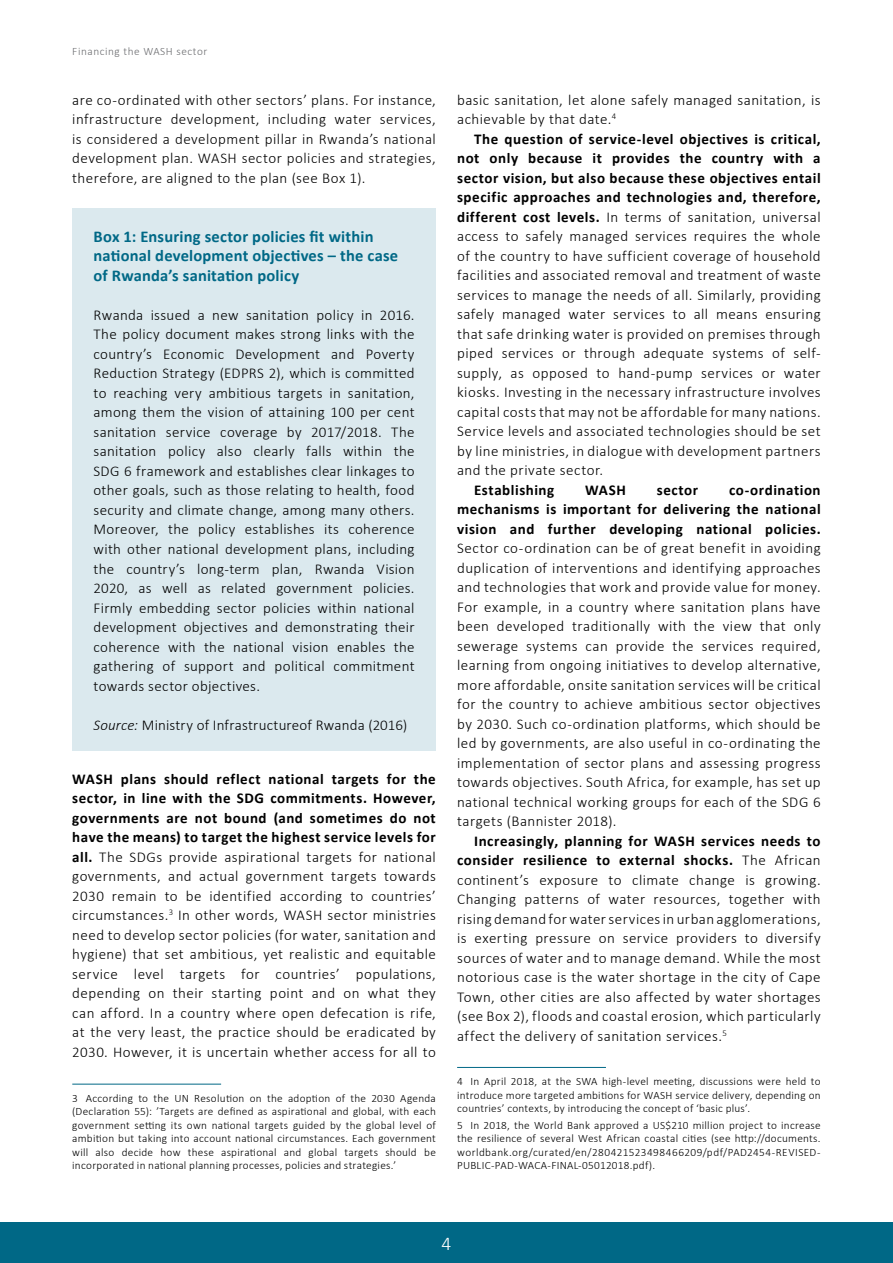
<style>
.page{position:relative;width:893px;height:1263px;background:#fff}
.page>*{position:absolute;margin:0;border:0;box-sizing:border-box;transform-origin:0 0}
.t1{font:300 19.5px "Calibri";color:#fff}
.t2{font:700 16.5px/19.5px "Calibri";letter-spacing:.01em;color:#006886}
.t3{font:300 15px/19.5px "Calibri";letter-spacing:.03em;color:#000;text-align:justify}
.t4{font:700 15px/19.5px "Calibri";letter-spacing:.035em;color:#000;text-align:justify}
.t5{font:300 15px "Calibri";letter-spacing:.01em;color:#000}
.t6{font:300 11.25px/13.5px "Calibri";letter-spacing:.025em;color:#000;text-align:justify}
.t7{font:300 11.25px "Calibri";letter-spacing:.05em;color:#6d6e71}
.s1{font-style:italic}
.s2{font-weight:700}
</style>
<div class="page">
<div style="left:0;top:1222px;width:893px;height:41px;background:#006886"></div>
<div style="left:72px;top:208px;width:364px;height:543px;background:#dbe9ee"></div>
<hr style="left:72px;top:1084px;width:149px;height:1px;background:#006886">
<hr style="left:457px;top:1067px;width:149px;height:1px;background:#006886">
<p class="t7" style="left:72px;top:44px;width:137px">Financing the WASH sector</p>
<p class="t3" style="left:72px;top:89px;width:365px">are co-ordinated with other sectors’ plans. For instance, infrastructure development, including water services, is considered a development pillar in Rwanda’s national development plan. WASH sector policies and strategies, therefore, are aligned to the plan (see Box 1).</p>
<p class="t2" style="left:94px;top:227px;width:306px">Box 1: Ensuring sector policies fit within national development objectives – the case of Rwanda’s sanitation policy</p>
<p class="t3" style="left:94px;top:304px;width:323px">Rwanda issued a new sanitation policy in 2016.<br>The policy document makes strong links with the country’s Economic Development and Poverty Reduction Strategy (EDPRS 2), which is committed to reaching very ambitious targets in sanitation, among them the vision of attaining 100 per cent sanitation service coverage by 2017/2018. The sanitation policy also clearly falls within the SDG 6 framework and establishes clear linkages to other goals, such as those relating to health, food security and climate change, among many others.<br>Moreover, the policy establishes its coherence with other national development plans, including the country’s long-term plan, Rwanda Vision 2020, as well as related government policies.<br>Firmly embedding sector policies within national development objectives and demonstrating their coherence with the national vision enables the gathering of support and political commitment towards sector objectives.</p>
<p class="t5" style="left:94px;top:715px;width:315px"><span class="s1">Source:</span> Ministry of Infrastructureof Rwanda (2016)</p>
<p class="t3" style="left:72px;top:768px;width:365px"><span class="s2">WASH plans should reflect national targets for the sector, in line with the SDG commitments. However, governments are not bound (and sometimes do not have the means) to target the highest service levels for all.</span> The SDGs provide aspirational targets for national governments, and actual government targets towards 2030 remain to be identified according to countries’ circumstances.<sup>3</sup> In other words, WASH sector ministries need to develop sector policies (for water, sanitation and hygiene) that set ambitious, yet realistic and equitable service level targets for countries’ populations, depending on their starting point and on what they can afford. In a country where open defecation is rife, at the very least, the practice should be eradicated by 2030. However, it is uncertain whether access for all to</p>
<p class="t6" style="left:72px;top:1091px;width:365px">3 According to the UN Resolution on the adoption of the 2030 Agenda (Declaration 55): ’Targets are defined as aspirational and global, with each government setting its own national targets guided by the global level of ambition but taking into account national circumstances. Each government will also decide how these aspirational and global targets should be incorporated in national planning processes, policies and strategies.’</p>
<p class="t3" style="left:457px;top:89px;width:365px">basic sanitation, let alone safely managed sanitation, is achievable by that date.<sup>4</sup></p>
<p class="t3" style="left:457px;top:128px;width:365px;text-indent:17px"><span class="s2">The question of service-level objectives is critical, not only because it provides the country with a sector vision, but also because these objectives entail specific approaches and technologies and, therefore, different cost levels.</span> In terms of sanitation, universal access to safely managed services requires the whole of the country to have sufficient coverage of household facilities and associated removal and treatment of waste services to manage the needs of all. Similarly, providing safely managed water services to all means ensuring that safe drinking water is provided on premises through piped services or through adequate systems of self&shy;supply, as opposed to hand-pump services or water kiosks. Investing in the necessary infrastructure involves capital costs that may not be affordable for many nations.<br>Service levels and associated technologies should be set by line ministries, in dialogue with development partners and the private sector.</p>
<p class="t4" style="left:474px;top:480px;width:82px">Establishing</p>
<p class="t4" style="left:585px;top:480px;width:42px">WASH</p>
<p class="t4" style="left:657px;top:480px;width:43px">sector</p>
<p class="t4" style="left:457px;top:480px;width:365px;text-indent:272px">co-ordination mechanisms is important for delivering the national vision and further developing national policies.</p>
<p class="t3" style="left:457px;top:538px;width:365px">Sector co-ordination can be of great benefit in avoiding duplication of interventions and identifying approaches and technologies that work and provide value for money.<br>For example, in a country where sanitation plans have been developed traditionally with the view that only sewerage systems can provide the services required, learning from ongoing initiatives to develop alternative, more affordable, onsite sanitation services will be critical for the country to achieve ambitious sector objectives by 2030. Such co-ordination platforms, which should be led by governments, are also useful in co-ordinating the implementation of sector plans and assessing progress towards objectives. South Africa, for example, has set up national technical working groups for each of the SDG 6 targets (Bannister 2018).</p>
<p class="t3" style="left:457px;top:830px;width:365px;text-indent:17px"><span class="s2">Increasingly, planning for WASH services needs to consider resilience to external shocks.</span> The African continent’s exposure to climate change is growing.<br>Changing patterns of water resources, together with rising demand for water services in urban agglomerations, is exerting pressure on service providers to diversify sources of water and to manage demand. While the most notorious case is the water shortage in the city of Cape Town, other cities are also affected by water shortages (see Box 2), floods and coastal erosion, which particularly affect the delivery of sanitation services.<sup>5</sup></p>
<p class="t6" style="left:457px;top:1074px;width:365px">4 In April 2018, at the SWA high-level meeting, discussions were held to introduce more targeted ambitions for WASH service delivery, depending on countries’ contexts, by introducing the concept of ‘basic plus’.</p>
<p class="t6" style="left:457px;top:1118px;width:365px">5 In 2018, the World Bank approved a US$210 million project to increase the resilience of several West African coastal cities (see http://documents. worldbank.org/curated/en/280421523498466209/pdf/PAD2454-REVISED-PUBLIC-PAD-WACA-FINAL-05012018.pdf).</p>
<h1 class="t1" style="left:442px;top:1231px;width:11px">4</h1>
</div>
